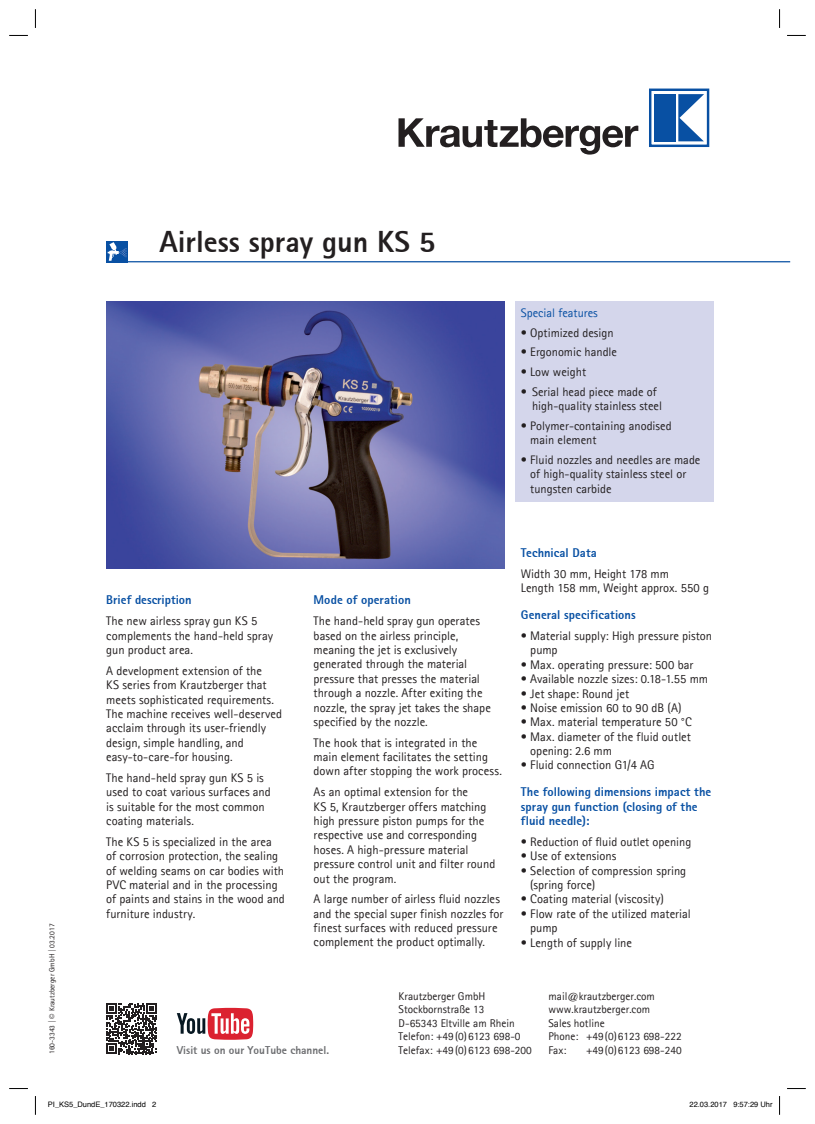
<style>
.page{position:relative;width:815px;height:1124px;background:#fff}
.page>*{position:absolute;margin:0;border:0;box-sizing:border-box;transform-origin:0 0}
.t1{font:800 30px "Agfa Rotis Sans Serif";color:#231f20}
.t2{font:12.5px/14.4px "Agfa Rotis Sans Serif";color:#231f20}
.t3{font:800 12.5px/26.8px "Agfa Rotis Sans Serif";color:#0850a3}
.t4{font:12.38px/14.4px "Agfa Rotis Sans Serif";color:#231f20}
.t5{font:12.38px "Agfa Rotis Sans Serif";color:#0850a3}
.t6{font:11.25px/13.5px "Agfa Rotis Sans Serif";color:#231f20}
.t7{font:800 11.25px "Agfa Rotis Sans Serif";color:#6c6d70}
.t8{font:7.5px "Helvetica";color:#000}
.t9{font:7.5px "Agfa Rotis Sans Serif";letter-spacing:-.005em;color:#231f20}
.s1{font-size:10.62px}
.s2{font-size:12.38px}
.s3{font-weight:400;font-size:12.38px;color:#231f20}
.s4{font-weight:400;color:#231f20}
</style>
<div class="page">
<div style="left:516px;top:301px;width:198px;height:200px;background:#d4d6eb"></div>
<hr style="left:106px;top:261px;width:684px;height:1px;background:#0850a3">
<svg style="left:398px;top:118px;width:240px;height:36px"></svg>
<div style="left:649px;top:88px;width:60px;height:59px;border:2px solid #0850a3"></div>
<div style="left:655px;top:94px;width:21px;height:47px;background:#0850a3"></div>
<svg style="left:678px;top:94px;width:26px;height:47px"></svg>
<svg style="left:106px;top:241px;width:22px;height:20px"></svg>
<svg style="left:108px;top:242px;width:19px;height:19px"></svg>
<svg style="left:177px;top:1007px;width:76px;height:32px"></svg>
<svg style="left:106px;top:1003px;width:51px;height:50px"></svg>
<img style="left:106px;top:301px;width:399px;height:267px">
<svg style="left:9px;top:35px;width:19px;height:1px"></svg>
<svg style="left:787px;top:35px;width:19px;height:1px"></svg>
<svg style="left:9px;top:1088px;width:19px;height:1px"></svg>
<svg style="left:787px;top:1088px;width:19px;height:1px"></svg>
<svg style="left:35px;top:9px;width:1px;height:19px"></svg>
<svg style="left:35px;top:1096px;width:1px;height:18px"></svg>
<svg style="left:779px;top:9px;width:1px;height:19px"></svg>
<svg style="left:779px;top:1096px;width:1px;height:18px"></svg>
<p class="t9" style="left:47px;top:1053px;width:132px;rotate:-90deg">160-3343 | <span class="s1">©</span> Krautzberger GmbH | 03.2017</p>
<h1 class="t1" style="left:159px;top:222px;width:278px">Airless spray gun KS 5</h1>
<p class="t5" style="left:521px;top:305px;width:78px">Special features</p>
<p class="t4" style="left:521px;top:325px;width:94px">• Optimized design</p>
<p class="t4" style="left:521px;top:345px;width:98px">• Ergonomic handle</p>
<p class="t4" style="left:521px;top:364px;width:67px">• Low weight</p>
<p class="t4" style="left:532px;top:384px;width:131px;text-indent:-11px">• Serial head piece made of high-quality stainless steel</p>
<p class="t4" style="left:530px;top:418px;width:143px;text-indent:-9px">• Polymer-containing anodised main element</p>
<p class="t4" style="left:530px;top:452px;width:172px;text-indent:-9px">• Fluid nozzles and needles are made of high-quality stainless steel or tungsten carbide</p>
<p class="t3" style="left:106px;top:586px;width:87px">Brief description</p>
<p class="t2" style="left:106px;top:613px;width:168px">The new airless spray gun KS 5 complements the hand-held spray gun product area.</p>
<p class="t2" style="left:106px;top:663px;width:177px">A development extension of the<br>KS series from Krautzberger that meets sophisticated requirements.<br>The machine receives well-deserved acclaim through its user-friendly design, simple handling, and easy-to-care-for housing.</p>
<p class="t2" style="left:106px;top:770px;width:166px">The hand-held spray gun KS 5 is used to coat various surfaces and is suitable for the most common coating materials.</p>
<p class="t2" style="left:106px;top:834px;width:180px">The KS 5 is specialized in the area<br>of corrosion protection, the sealing of welding seams on car bodies with<br>PVC material and in the processing of paints and stains in the wood and furniture industry.</p>
<p class="t3" style="left:314px;top:586px;width:99px">Mode of operation</p>
<p class="t2" style="left:314px;top:613px;width:179px">The hand-held spray gun operates based on the airless principle, meaning the jet is exclusively generated through the material pressure that presses the material through a nozzle. After exiting the nozzle, the spray jet takes the shape specified by the nozzle.</p>
<p class="t2" style="left:314px;top:735px;width:190px">The hook that is integrated in the main element facilitates the setting down after stopping the work process.</p>
<p class="t2" style="left:314px;top:784px;width:183px">As an optimal extension for the<br>KS 5, Krautzberger offers matching high pressure piston pumps for the respective use and corresponding hoses. A high-pressure material pressure control unit and filter round out the program.</p>
<p class="t2" style="left:314px;top:891px;width:191px">A large number of airless fluid nozzles and the special super finish nozzles for finest surfaces with reduced pressure complement the product optimally.</p>
<p class="t3" style="left:521px;top:539px;width:77px">Technical Data</p>
<p class="t2" style="left:521px;top:566px;width:190px">Width 30 mm, Height 178 mm<br>Length 158 mm, Weight approx. 550 g</p>
<p class="t3" style="left:521px;top:601px;width:116px">General specifications</p>
<p class="t2" style="left:530px;top:628px;width:183px;text-indent:-9px"><span class="s2">•</span> Material supply: High pressure piston pump</p>
<p class="t2" style="left:521px;top:657px;width:174px"><span class="s2">•</span> Max. operating pressure: 500 bar</p>
<p class="t2" style="left:521px;top:671px;width:189px"><span class="s2">•</span> Available nozzle sizes: 0.18-1.55 mm</p>
<p class="t2" style="left:521px;top:685px;width:110px"><span class="s2">•</span> Jet shape: Round jet</p>
<p class="t2" style="left:521px;top:700px;width:162px"><span class="s2">•</span> Noise emission 60 to 90 dB (A)</p>
<p class="t2" style="left:521px;top:714px;width:172px"><span class="s2">•</span> Max. material temperature 50 °C</p>
<p class="t2" style="left:530px;top:729px;width:162px;text-indent:-9px"><span class="s2">•</span> Max. diameter of the fluid outlet opening: 2.6 mm</p>
<p class="t3" style="left:521px;top:751px;width:192px"><span class="s3">•</span> <span class="s4">Fluid connection G1/4 AG<br></span>The following dimensions impact the</p>
<p class="t3" style="left:521px;top:799px;width:178px;line-height:14.4px">spray gun function (closing of the fluid needle):</p>
<p class="t4" style="left:521px;top:834px;width:172px">• Reduction of fluid outlet opening</p>
<p class="t2" style="left:521px;top:848px;width:97px"><span class="s2">•</span> Use of extensions</p>
<p class="t2" style="left:530px;top:862px;width:158px;text-indent:-9px"><span class="s2">•</span> Selection of compression spring (spring force)</p>
<p class="t2" style="left:521px;top:891px;width:145px"><span class="s2">•</span> Coating material (viscosity)</p>
<p class="t2" style="left:530px;top:905px;width:162px;text-indent:-9px"><span class="s2">•</span> Flow rate of the utilized material pump</p>
<p class="t2" style="left:521px;top:934px;width:113px"><span class="s2">•</span> Length of supply line</p>
<p class="t6" style="left:399px;top:988px;width:135px">Krautzberger GmbH<br>Stockbornstraße 13<br>D-65343 Eltville am Rhein<br>Telefon: +49(0)6123 698-0<br>Telefax: +49(0)6123 698-200</p>
<p class="t6" style="left:549px;top:988px;width:135px">mail@krautzberger.com www.krautzberger.com<br>Sales hotline<br>Phone: +49(0)6123 698-222</p>
<p class="t7" style="left:177px;top:1042px;width:154px">Visit us on our YouTube channel.</p>
<p class="t6" style="left:549px;top:1042px;width:19px">Fax:</p>
<p class="t6" style="left:586px;top:1042px;width:97px">+49(0)6123 698-240</p>
<p class="t8" style="left:48px;top:1098px;width:110px">PI_KS5_DundE_170322.indd 2</p>
<p class="t8" style="left:690px;top:1098px;width:84px">22.03.2017 9:57:29 Uhr</p>
</div>
